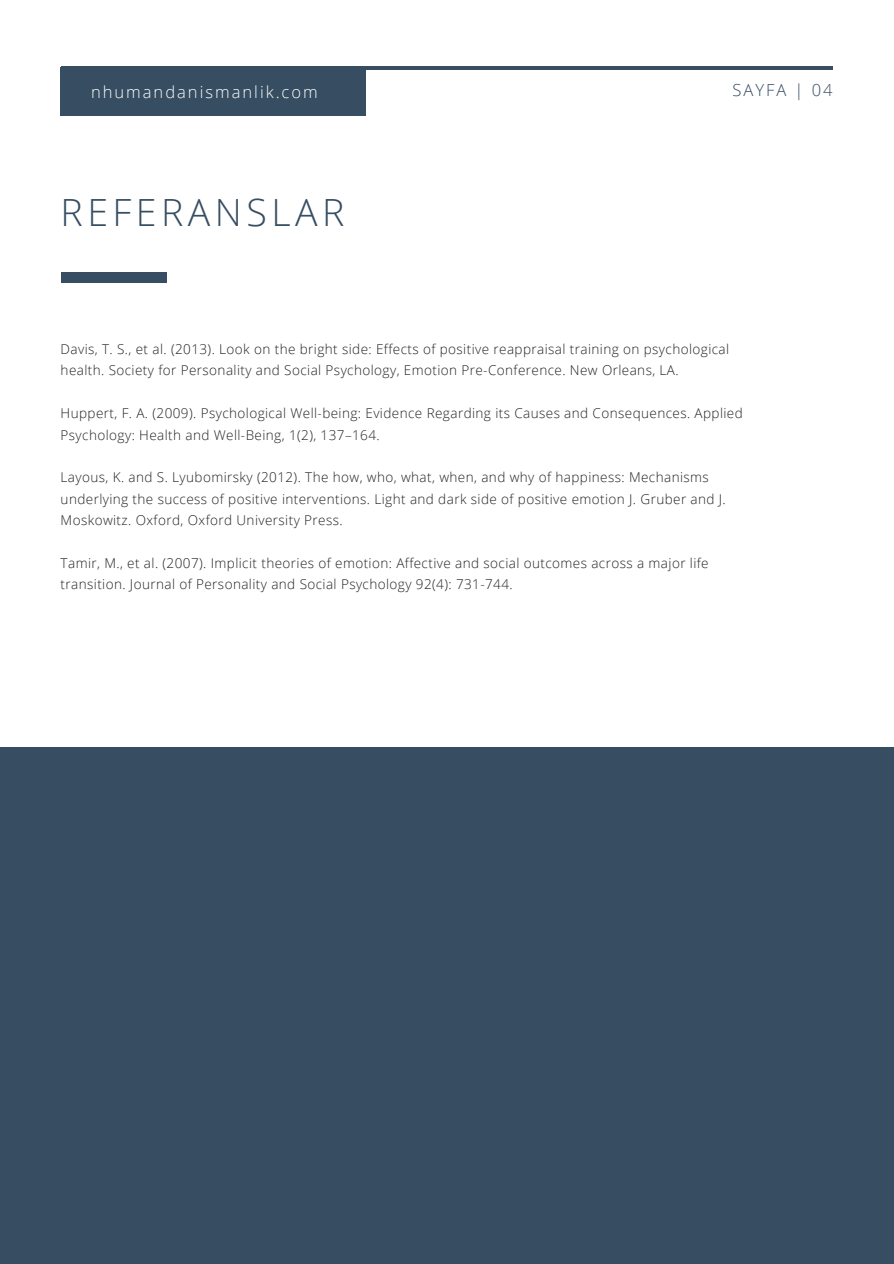
<style>
.page{position:relative;width:894px;height:1264px;background:#fff}
.page>*{position:absolute;margin:0;border:0;box-sizing:border-box;transform-origin:0 0}
.t1{font:300 37.5px "Open Sans";letter-spacing:.12em;color:#364d62}
.t2{font:300 16.5px "Open Sans";letter-spacing:.12em;color:#fff}
.t3{font:300 16.5px "Open Sans";letter-spacing:.12em;color:#364d62}
.t4{font:300 13.5px/21.5px "Open Sans";letter-spacing:.03em;color:#222}
</style>
<div class="page">
<hr style="left:61px;top:66px;width:771px;height:4px;background:#364d62">
<div style="left:61px;top:68px;width:305px;height:47px;background:#364d62"></div>
<div style="left:61px;top:272px;width:105px;height:10px;background:#364d62"></div>
<div style="left:0;top:747px;width:893px;height:516px;background:#364d62"></div>
<p class="t2" style="left:91px;top:81px;width:228px">nhumandanismanlik.com</p>
<p class="t3" style="left:732px;top:79px;width:102px">SAYFA | 04</p>
<p class="t1" style="left:61px;top:186px;width:285px">REFERANSLAR</p>
<p class="t4" style="left:61px;top:338px;width:670px">Davis, T. S., et al. (2013). Look on the bright side: Effects of positive reappraisal training on psychological health. Society for Personality and Social Psychology, Emotion Pre-Conference. New Orleans, LA.</p>
<p class="t4" style="left:61px;top:402px;width:683px">Huppert, F. A. (2009). Psychological Well-being: Evidence Regarding its Causes and Consequences. Applied<br>Psychology: Health and Well-Being, 1(2), 137–164.</p>
<p class="t4" style="left:61px;top:466px;width:666px">Layous, K. and S. Lyubomirsky (2012). The how, who, what, when, and why of happiness: Mechanisms underlying the success of positive interventions. Light and dark side of positive emotion J. Gruber and J.<br>Moskowitz. Oxford, Oxford University Press.</p>
<p class="t4" style="left:61px;top:552px;width:649px">Tamir, M., et al. (2007). Implicit theories of emotion: Affective and social outcomes across a major life transition. Journal of Personality and Social Psychology 92(4): 731-744.</p>
</div>
